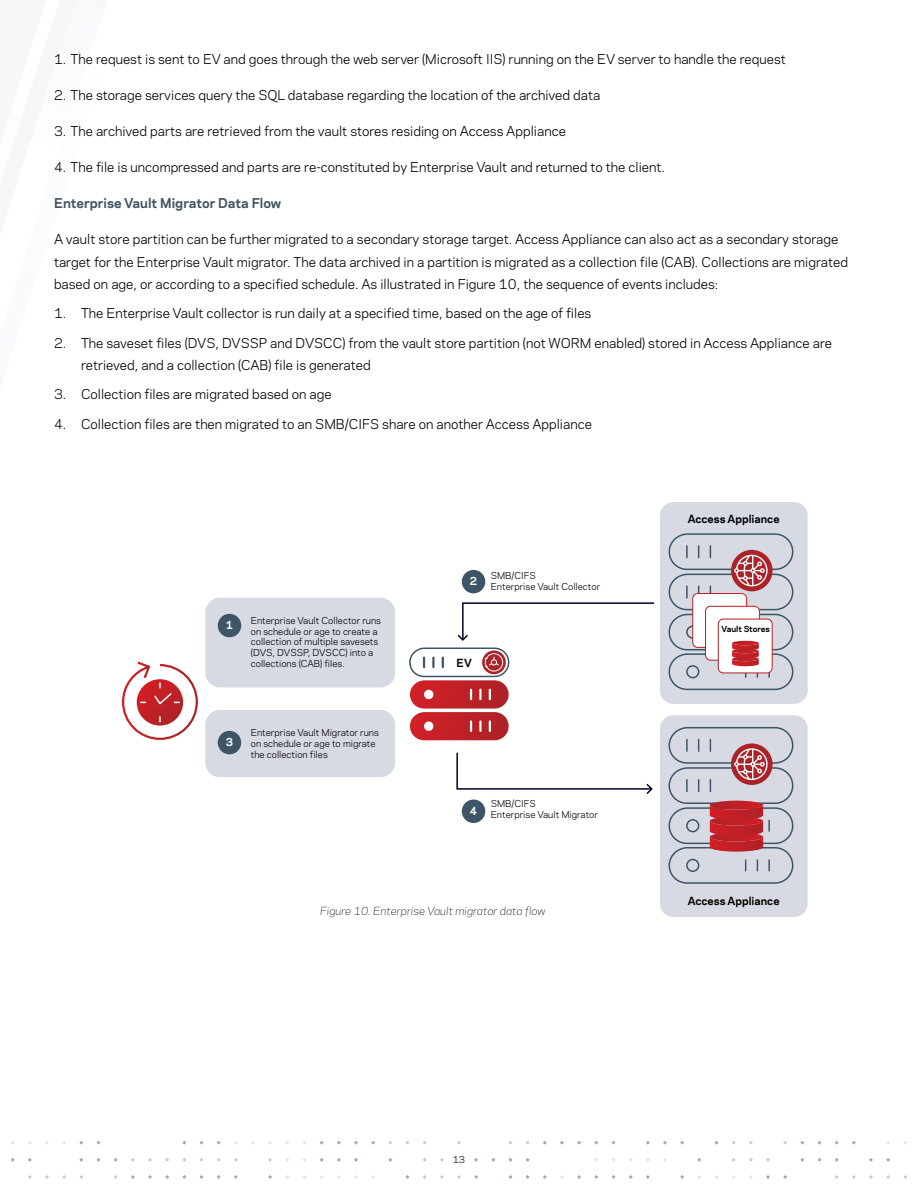
<style>
.page{position:relative;width:918px;height:1188px;background:#fff}
.page>*{position:absolute;margin:0;border:0;box-sizing:border-box;transform-origin:0 0}
.Body_Copy{font:12.75px/22.5px "Polaris";color:#000}
.Paragraph_Subtitle{font:700 12.75px "Polaris";color:#425563}
.t1{font:italic 300 10.5px "Polaris";color:#000}
.t2{font:700 10.5px "Polaris";color:#000}
.t3{font:700 10.5px "Polaris";color:#fff}
.t4{font:9px/10.8px "Polaris";color:#000}
.t5{font:700 7.8px "Polaris";color:#000}
</style>
<div class="page">
<svg style="left:783px;top:1175px;width:4px;height:4px"></svg>
<svg style="left:766px;top:1158px;width:4px;height:4px"></svg>
<svg style="left:766px;top:1175px;width:4px;height:4px"></svg>
<svg style="left:749px;top:1158px;width:4px;height:4px"></svg>
<svg style="left:714px;top:1141px;width:5px;height:4px"></svg>
<svg style="left:697px;top:1158px;width:4px;height:4px"></svg>
<svg style="left:680px;top:1141px;width:4px;height:4px"></svg>
<svg style="left:680px;top:1175px;width:4px;height:4px"></svg>
<svg style="left:663px;top:1141px;width:4px;height:4px"></svg>
<svg style="left:646px;top:1141px;width:4px;height:4px"></svg>
<svg style="left:646px;top:1175px;width:4px;height:4px"></svg>
<svg style="left:629px;top:1175px;width:4px;height:4px"></svg>
<svg style="left:611px;top:1141px;width:5px;height:4px"></svg>
<svg style="left:611px;top:1175px;width:5px;height:4px"></svg>
<svg style="left:594px;top:1175px;width:4px;height:4px"></svg>
<svg style="left:577px;top:1141px;width:4px;height:4px"></svg>
<svg style="left:577px;top:1175px;width:4px;height:4px"></svg>
<svg style="left:560px;top:1141px;width:4px;height:4px"></svg>
<svg style="left:560px;top:1175px;width:4px;height:4px"></svg>
<svg style="left:543px;top:1141px;width:4px;height:4px"></svg>
<svg style="left:543px;top:1175px;width:4px;height:4px"></svg>
<svg style="left:526px;top:1158px;width:4px;height:4px"></svg>
<svg style="left:526px;top:1175px;width:4px;height:4px"></svg>
<svg style="left:508px;top:1141px;width:5px;height:4px"></svg>
<svg style="left:508px;top:1158px;width:5px;height:4px"></svg>
<svg style="left:508px;top:1175px;width:5px;height:4px"></svg>
<svg style="left:491px;top:1158px;width:4px;height:4px"></svg>
<svg style="left:474px;top:1158px;width:4px;height:4px"></svg>
<svg style="left:474px;top:1175px;width:4px;height:4px"></svg>
<svg style="left:457px;top:1141px;width:4px;height:4px"></svg>
<svg style="left:457px;top:1175px;width:4px;height:4px"></svg>
<svg style="left:440px;top:1158px;width:4px;height:4px"></svg>
<svg style="left:440px;top:1175px;width:4px;height:4px"></svg>
<svg style="left:423px;top:1175px;width:4px;height:4px"></svg>
<svg style="left:405px;top:1141px;width:5px;height:4px"></svg>
<svg style="left:405px;top:1175px;width:5px;height:4px"></svg>
<svg style="left:388px;top:1158px;width:4px;height:4px"></svg>
<svg style="left:371px;top:1141px;width:4px;height:4px"></svg>
<svg style="left:354px;top:1141px;width:4px;height:4px"></svg>
<svg style="left:354px;top:1158px;width:4px;height:4px"></svg>
<svg style="left:354px;top:1175px;width:4px;height:4px"></svg>
<svg style="left:337px;top:1141px;width:4px;height:4px"></svg>
<svg style="left:337px;top:1158px;width:4px;height:4px"></svg>
<svg style="left:320px;top:1158px;width:4px;height:4px"></svg>
<svg style="left:268px;top:1158px;width:4px;height:4px"></svg>
<svg style="left:268px;top:1175px;width:4px;height:4px"></svg>
<svg style="left:234px;top:1158px;width:4px;height:4px"></svg>
<svg style="left:234px;top:1175px;width:4px;height:4px"></svg>
<svg style="left:217px;top:1175px;width:4px;height:4px"></svg>
<svg style="left:199px;top:1141px;width:5px;height:4px"></svg>
<svg style="left:199px;top:1158px;width:5px;height:4px"></svg>
<svg style="left:199px;top:1175px;width:5px;height:4px"></svg>
<svg style="left:182px;top:1175px;width:4px;height:4px"></svg>
<svg style="left:165px;top:1158px;width:4px;height:4px"></svg>
<svg style="left:165px;top:1175px;width:4px;height:4px"></svg>
<svg style="left:148px;top:1158px;width:4px;height:4px"></svg>
<svg style="left:148px;top:1175px;width:4px;height:4px"></svg>
<svg style="left:131px;top:1158px;width:4px;height:4px"></svg>
<svg style="left:131px;top:1175px;width:4px;height:4px"></svg>
<svg style="left:114px;top:1158px;width:4px;height:4px"></svg>
<svg style="left:114px;top:1175px;width:4px;height:4px"></svg>
<svg style="left:96px;top:1141px;width:5px;height:4px"></svg>
<svg style="left:96px;top:1158px;width:5px;height:4px"></svg>
<svg style="left:79px;top:1158px;width:4px;height:4px"></svg>
<svg style="left:79px;top:1175px;width:4px;height:4px"></svg>
<svg style="left:62px;top:1175px;width:4px;height:4px"></svg>
<svg style="left:45px;top:1175px;width:4px;height:4px"></svg>
<svg style="left:28px;top:1158px;width:4px;height:4px"></svg>
<svg style="left:28px;top:1175px;width:4px;height:4px"></svg>
<svg style="left:11px;top:1158px;width:4px;height:4px"></svg>
<svg style="left:903px;top:1175px;width:4px;height:4px"></svg>
<svg style="left:886px;top:1158px;width:4px;height:4px"></svg>
<svg style="left:886px;top:1175px;width:4px;height:4px"></svg>
<svg style="left:869px;top:1158px;width:4px;height:4px"></svg>
<svg style="left:869px;top:1175px;width:4px;height:4px"></svg>
<svg style="left:852px;top:1141px;width:4px;height:4px"></svg>
<svg style="left:852px;top:1175px;width:4px;height:4px"></svg>
<svg style="left:835px;top:1158px;width:4px;height:4px"></svg>
<svg style="left:835px;top:1175px;width:4px;height:4px"></svg>
<svg style="left:817px;top:1141px;width:5px;height:4px"></svg>
<svg style="left:817px;top:1158px;width:5px;height:4px"></svg>
<svg style="left:800px;top:1158px;width:4px;height:4px"></svg>
<div style="left:660px;top:715px;width:148px;height:202px;background:#d7dae3;border-radius:13px"></div>
<div style="left:660px;top:502px;width:148px;height:202px;background:#d7dae3;border-radius:13px"></div>
<svg style="left:668px;top:727px;width:126px;height:157px"></svg>
<svg style="left:668px;top:533px;width:126px;height:158px"></svg>
<div style="left:462px;top:800px;width:23px;height:23px;background:#3d5567;border-radius:50%"></div>
<div style="left:462px;top:570px;width:23px;height:23px;background:#3d5567;border-radius:50%"></div>
<svg style="left:409px;top:602px;width:246px;height:138px"></svg>
<svg style="left:456px;top:752px;width:197px;height:42px"></svg>
<div style="left:205px;top:598px;width:190px;height:89px;background:#d7dae3;border-radius:14px"></div>
<div style="left:205px;top:710px;width:190px;height:67px;background:#d7dae3;border-radius:14px"></div>
<svg style="left:122px;top:661px;width:76px;height:79px"></svg>
<div style="left:218px;top:614px;width:23px;height:23px;background:#3d5567;border-radius:50%"></div>
<div style="left:218px;top:731px;width:23px;height:23px;background:#3d5567;border-radius:50%"></div>
<p class="Body_Copy" style="left:54px;top:47px;width:733px">1. The request is sent to EV and goes through the web server (Microsoft IIS) running on the EV server to handle the request</p>
<p class="Body_Copy" style="left:54px;top:83px;width:548px">2. The storage services query the SQL database regarding the location of the archived data</p>
<p class="Body_Copy" style="left:54px;top:119px;width:514px">3. The archived parts are retrieved from the vault stores residing on Access Appliance</p>
<p class="Body_Copy" style="left:54px;top:155px;width:610px">4. The file is uncompressed and parts are re-constituted by Enterprise Vault and returned to the client.</p>
<p class="Paragraph_Subtitle" style="left:54px;top:194px;width:229px">Enterprise Vault Migrator Data Flow</p>
<p class="Body_Copy" style="left:54px;top:227px;width:796px">A vault store partition can be further migrated to a secondary storage target. Access Appliance can also act as a secondary storage target for the Enterprise Vault migrator. The data archived in a partition is migrated as a collection file (CAB). Collections are migrated based on age, or according to a specified schedule. As illustrated in Figure 10, the sequence of events includes:</p>
<p class="Body_Copy" style="left:54px;top:302px;width:539px">1. The Enterprise Vault collector is run daily at a specified time, based on the age of files</p>
<p class="Body_Copy" style="left:81px;top:331px;width:753px;text-indent:-27px">2. The saveset files (DVS, DVSSP and DVSCC) from the vault store partition (not WORM enabled) stored in Access Appliance are retrieved, and a collection (CAB) file is generated</p>
<p class="Body_Copy" style="left:54px;top:383px;width:279px">3. Collection files are migrated based on age</p>
<p class="Body_Copy" style="left:54px;top:412px;width:540px">4. Collection files are then migrated to an SMB/CIFS share on another Access Appliance</p>
<p class="t3" style="left:226px;top:617px;width:9px">1</p>
<p class="t4" style="left:251px;top:614px;width:132px">Enterprise Vault Collector runs on schedule or age to create a collection of multiple savesets (DVS, DVSSP, DVSCC) into a collections (CAB) files.</p>
<p class="t3" style="left:226px;top:734px;width:9px">3</p>
<p class="t4" style="left:251px;top:727px;width:130px">Enterprise Vault Migrator runs on schedule or age to migrate the collection files</p>
<p class="t3" style="left:470px;top:573px;width:9px">2</p>
<p class="t4" style="left:491px;top:570px;width:111px">SMB/CIFS<br>Enterprise Vault Collector</p>
<p class="t2" style="left:457px;top:655px;width:17px">EV</p>
<p class="t3" style="left:470px;top:803px;width:9px">4</p>
<p class="t4" style="left:491px;top:798px;width:109px">SMB/CIFS<br>Enterprise Vault Migrator</p>
<p class="t1" style="left:320px;top:903px;width:227px">Figure 10. Enterprise Vault migrator data flow</p>
<p class="t2" style="left:688px;top:511px;width:93px">Access Appliance</p>
<p class="t5" style="left:721px;top:623px;width:50px">Vault Stores</p>
<p class="t2" style="left:688px;top:893px;width:93px">Access Appliance</p>
<p class="t4" style="left:453px;top:1154px;width:14px">13</p>
</div>
